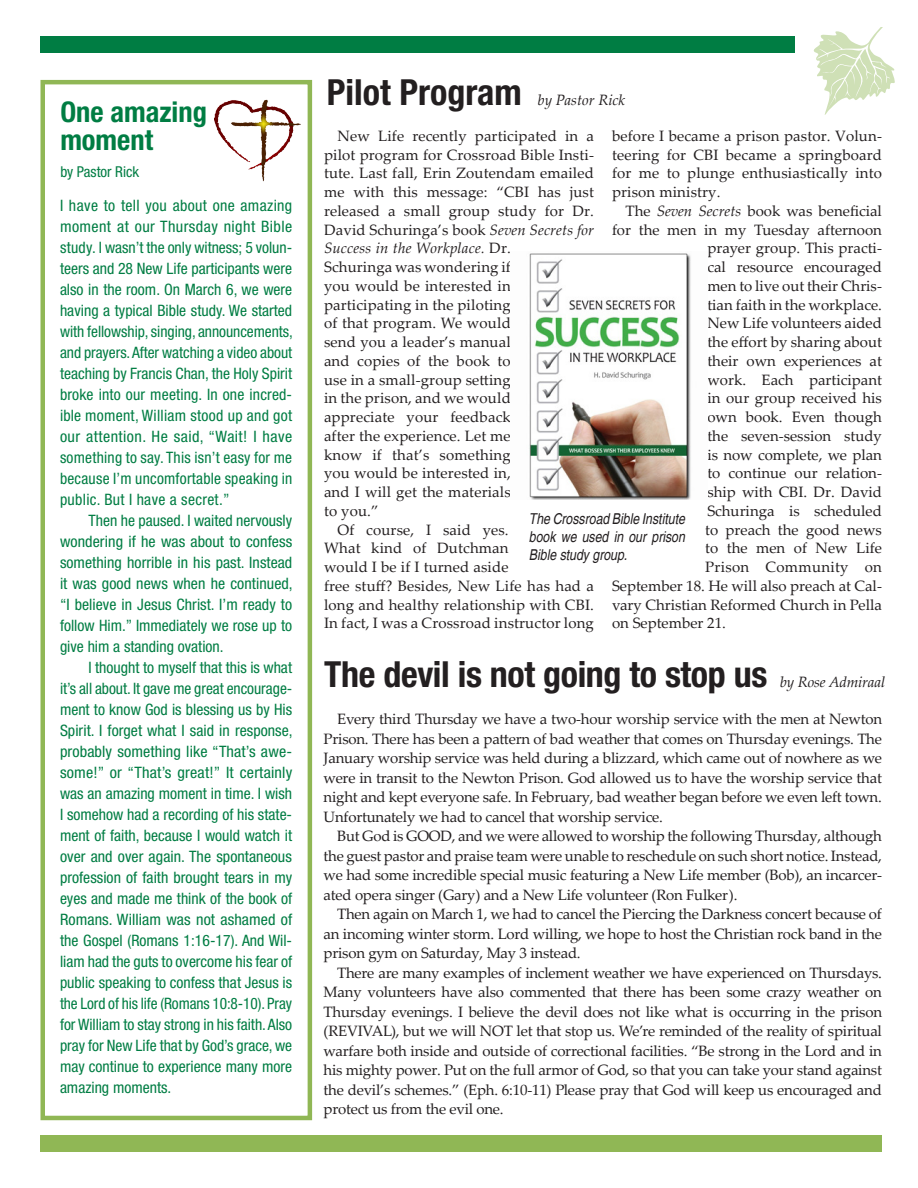
<style>
.page{position:relative;width:918px;height:1188px;background:#fff}
.page>*{position:absolute;margin:0;border:0;box-sizing:border-box;transform-origin:0 0}
.large_headline{font:700 condensed 36px "Helvetica Neue LT Std";letter-spacing:-.01em;color:#231f20}
.medium_headline{font:700 condensed 28.5px/28.5px "Helvetica Neue LT Std";color:#007d43}
.sans_serif_on_green{font:condensed 15.75px/21px "Helvetica Neue LT Std";color:#007d43;text-align:justify}
.main_body{font:15px/18.8px "Palatino Linotype";color:#231f20;text-align:justify}
.t1{font:italic condensed 15px/18px "Helvetica";color:#231f20;text-align:justify}
.large_headline-2{font:italic 15px "Palatino Linotype";letter-spacing:-.01em;color:#231f20}
.main_body-2{font:15px "Palatino Linotype";letter-spacing:.02em;color:#231f20}
.medium_headline-2{font:condensed 15px "Helvetica Neue LT Std";color:#007d43}
.s1{font-style:italic}
</style>
<div class="page">
<div style="left:40px;top:36px;width:755px;height:16px;background:#007d43"></div>
<div style="left:40px;top:1136px;width:842px;height:16px;background:#90b755"></div>
<svg style="left:813px;top:27px;width:82px;height:88px"></svg>
<img style="left:529px;top:253px;width:162px;height:247px">
<div style="left:40px;top:80px;width:272px;height:1040px;border:4px solid #90b755"></div>
<img style="left:214px;top:99px;width:87px;height:83px">
<p class="medium_headline" style="left:60px;top:97px;width:148px">One amazing moment</p>
<p class="medium_headline-2" style="left:60px;top:163px;width:80px">by Pastor Rick</p>
<p class="sans_serif_on_green" style="left:60px;top:195px;width:234px">I have to tell you about one amazing moment at our Thursday night Bible study. I wasn’t the only witness; 5 volun&shy;teers and 28 New Life participants were also in the room. On March 6, we were having a typical Bible study. We started with fellowship, singing, announcements, and prayers. After watching a video about teaching by Francis Chan, the Holy Spirit broke into our meeting. In one incred&shy;ible moment, William stood up and got our attention. He said, “Wait! I have something to say. This isn’t easy for me because I’m uncomfortable speaking in public. But I have a secret.”</p>
<p class="sans_serif_on_green" style="left:60px;top:510px;width:234px;text-indent:29px">Then he paused. I waited nervously wondering if he was about to confess something horrible in his past. Instead it was good news when he continued, “I believe in Jesus Christ. I’m ready to follow Him.” Immediately we rose up to give him a standing ovation.</p>
<p class="sans_serif_on_green" style="left:60px;top:657px;width:234px;text-indent:29px">I thought to myself that this is what it’s all about. It gave me great encourage&shy;ment to know God is blessing us by His Spirit. I forget what I said in response, probably something like “That’s awe&shy;some!” or “That’s great!” It certainly was an amazing moment in time. I wish I somehow had a recording of his state&shy;ment of faith, because I would watch it over and over again. The spontaneous profession of faith brought tears in my eyes and made me think of the book of Romans. William was not ashamed of the Gospel (Romans 1:16-17). And Wil&shy;liam had the guts to overcome his fear of public speaking to confess that Jesus is the Lord of his life (Romans 10:8-10). Pray for William to stay strong in his faith. Also pray for New Life that by God’s grace, we may continue to experience many more amazing moments.</p>
<p class="large_headline" style="left:327px;top:71px;width:197px">Pilot Program</p>
<p class="large_headline-2" style="left:538px;top:90px;width:89px">by Pastor Rick</p>
<p class="main_body" style="left:612px;top:126px;width:272px">before I became a prison pastor. Volun&shy;teering for CBI became a springboard for me to plunge enthusiastically into prison ministry.</p>
<p class="main_body" style="left:626px;top:201px;width:258px">The <span class="s1">Seven Secrets</span> book was beneficial</p>
<p class="main_body" style="left:612px;top:220px;width:271px">for the men in my Tuesday afternoon</p>
<p class="main_body" style="left:707px;top:238px;width:176px">prayer group. This practi-</p>
<p class="main_body" style="left:707px;top:257px;width:176px">cal resource encouraged</p>
<p class="main_body" style="left:707px;top:276px;width:176px">men to live out their Chris-</p>
<p class="main_body" style="left:707px;top:295px;width:176px">tian faith in the workplace.</p>
<p class="main_body" style="left:707px;top:313px;width:176px">New Life volunteers aided</p>
<p class="main_body" style="left:707px;top:332px;width:176px">the effort by sharing about</p>
<p class="main_body" style="left:707px;top:351px;width:176px">their own experiences at</p>
<p class="main_body" style="left:707px;top:370px;width:176px">work. Each participant</p>
<p class="main_body" style="left:707px;top:388px;width:176px">in our group received his</p>
<p class="main_body" style="left:707px;top:407px;width:176px">own book. Even though</p>
<p class="main_body" style="left:707px;top:426px;width:176px">the seven-session study</p>
<p class="main_body" style="left:707px;top:445px;width:176px">is now complete, we plan</p>
<p class="main_body" style="left:707px;top:463px;width:176px">to continue our relation-</p>
<p class="main_body" style="left:707px;top:482px;width:176px">ship with CBI. Dr. David</p>
<p class="main_body" style="left:707px;top:501px;width:176px">Schuringa is scheduled</p>
<p class="main_body" style="left:705px;top:520px;width:178px">to preach the good news</p>
<p class="main_body" style="left:705px;top:538px;width:178px">to the men of New Life</p>
<p class="main_body-2" style="left:705px;top:556px;width:178px">Prison Community on</p>
<p class="main_body" style="left:612px;top:576px;width:271px">September 18. He will also preach at Cal-</p>
<p class="main_body" style="left:612px;top:595px;width:271px">vary Christian Reformed Church in Pella</p>
<p class="main_body" style="left:612px;top:613px;width:115px">on September 21.</p>
<p class="large_headline" style="left:324px;top:652px;width:445px">The devil is not going to stop us</p>
<p class="main_body" style="left:324px;top:126px;width:272px;text-align:left;text-indent:14px">New Life recently participated in a pilot program for Crossroad Bible Insti&shy;tute. Last fall, Erin Zoutendam emailed me with this message: “CBI has just released a small group study for Dr.<br>David Schuringa’s book <span class="s1">Seven Secrets for<br>Success in the Workplace.</span> Dr.<br>Schuringa was wondering if<br>you would be interested in participating in the piloting<br>of that program. We would<br>send you a leader’s manual<br>and copies of the book to<br>use in a small-group setting<br>in the prison, and we would<br>appreciate your feedback<br>after the experience. Let me<br>know if that’s something<br>you would be interested in,<br>and I will get the materials<br>to you.”</p>
<p class="main_body" style="left:324px;top:520px;width:272px;text-align:left;text-indent:14px">Of course, I said yes.<br>What kind of Dutchman<br>would I be if I turned aside<br>free stuff? Besides, New Life has had a long and healthy relationship with CBI.<br>In fact, I was a Crossroad instructor long</p>
<p class="t1" style="left:529px;top:510px;width:158px">The Crossroad Bible Institute book we used in our prison Bible study group.</p>
<p class="large_headline-2" style="left:780px;top:671px;width:106px">by Rose Admiraal</p>
<p class="main_body" style="left:324px;top:709px;width:560px;line-height:19.5px;text-indent:14px">Every third Thursday we have a two-hour worship service with the men at Newton Prison. There has been a pattern of bad weather that comes on Thursday evenings. The January worship service was held during a blizzard, which came out of nowhere as we were in transit to the Newton Prison. God allowed us to have the worship service that night and kept everyone safe. In February, bad weather began before we even left town.<br>Unfortunately we had to cancel that worship service.</p>
<p class="main_body" style="left:324px;top:826px;width:560px;line-height:19.5px;text-indent:14px">But God is GOOD, and we were allowed to worship the following Thursday, although the guest pastor and praise team were unable to reschedule on such short notice. Instead, we had some incredible special music featuring a New Life member (Bob), an incarcer&shy;ated opera singer (Gary) and a New Life volunteer (Ron Fulker).</p>
<p class="main_body" style="left:324px;top:904px;width:560px;line-height:19.5px;text-indent:14px">Then again on March 1, we had to cancel the Piercing the Darkness concert because of an incoming winter storm. Lord willing, we hope to host the Christian rock band in the prison gym on Saturday, May 3 instead.</p>
<p class="main_body" style="left:324px;top:962px;width:560px;line-height:19.5px;text-indent:14px">There are many examples of inclement weather we have experienced on Thursdays.<br>Many volunteers have also commented that there has been some crazy weather on Thursday evenings. I believe the devil does not like what is occurring in the prison (REVIVAL), but we will NOT let that stop us. We’re reminded of the reality of spiritual warfare both inside and outside of correctional facilities. “Be strong in the Lord and in his mighty power. Put on the full armor of God, so that you can take your stand against the devil’s schemes.” (Eph. 6:10-11) Please pray that God will keep us encouraged and protect us from the evil one.</p>
</div>
